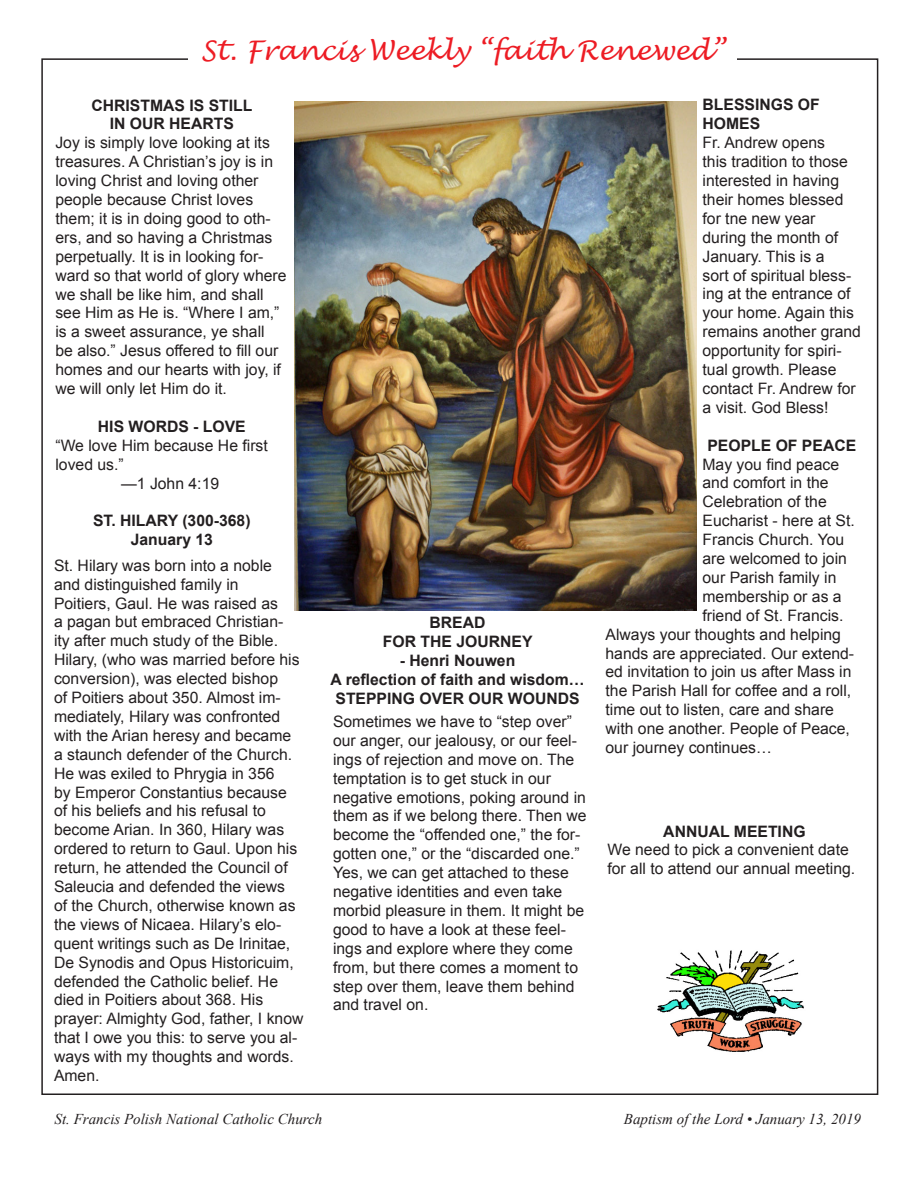
<style>
.page{position:relative;width:918px;height:1188px;background:#fff}
.page>*{position:absolute;margin:0;border:0;box-sizing:border-box;transform-origin:0 0}
.t1{font:italic 27px "Lucida Handwriting";color:#ed1c24}
.OmniPage__2{font:15.75px/18.9px "Arial";color:#231f20}
.OmniPage__12{font:15.75px/18.9px "Arial";color:#231f20}
.OmniPage__261{font:15.75px/18.9px "Arial";color:#231f20}
.OmniPage__11{font:700 15.75px/18.9px "Arial";color:#231f20;text-align:center}
.OmniPage__4{font:15.75px "Arial";color:#231f20}
.OmniPage__10{font:700 15.75px/18.9px "Arial";color:#231f20;text-align:center}
.OmniPage__1{font:700 15.75px/18.9px "Arial";color:#231f20;text-align:center}
.OmniPage__8{font:700 15.75px "Arial";color:#231f20}
.OmniPage__266{font:700 15.75px "Arial";color:#231f20}
.OmniPage__13{font:700 15.75px/18.9px "Arial";color:#231f20}
.OmniPage__3{font:700 15.75px "Arial";color:#231f20}
.t2{font:italic 15px "Times New Roman";color:#231f20}
</style>
<div class="page">
<img style="left:657px;top:950px;width:147px;height:102px">
<img style="left:295px;top:101px;width:401px;height:510px">
<p class="t1" style="left:201px;top:34px;width:526px">St. Francis Weekly “faith Renewed”</p>
<p class="OmniPage__1" style="left:92px;top:96px;width:163px">CHRISTMAS IS STILL<br>IN OUR HEARTS</p>
<p class="OmniPage__2" style="left:55px;top:133px;width:233px">Joy is simply love looking at its treasures. A Christian’s joy is in loving Christ and loving other people because Christ loves them; it is in doing good to oth‑ ers, and so having a Christmas perpetually. It is in looking for‑ ward so that world of glory where we shall be like him, and shall see Him as He is. “Where I am,” is a sweet assurance, ye shall<br>be also.” Jesus offered to fill our homes and our hearts with joy, if we will only let Him do it.</p>
<p class="OmniPage__3" style="left:98px;top:415px;width:149px">HIS WORDS ‑ LOVE</p>
<p class="OmniPage__4" style="left:55px;top:434px;width:214px">“We love Him because He first</p>
<p class="OmniPage__4" style="left:55px;top:453px;width:70px">loved us.”</p>
<p class="OmniPage__4" style="left:121px;top:472px;width:100px">—1 John 4:19</p>
<p class="OmniPage__8" style="left:93px;top:510px;width:159px">ST. HILARY (300‑368)</p>
<p class="OmniPage__8" style="left:131px;top:529px;width:84px">January 13</p>
<p class="OmniPage__2" style="left:54px;top:556px;width:251px">St. Hilary was born into a noble<br>and distinguished family in<br>Poitiers, Gaul. He was raised as<br>a pagan but embraced Christian‑<br>ity after much study of the Bible.<br>Hilary, (who was married before his conversion), was elected bishop<br>of Poitiers about 350. Almost im‑ mediately, Hilary was confronted with the Arian heresy and became a staunch defender of the Church.<br>He was exiled to Phrygia in 356<br>by Emperor Constantius because of his beliefs and his refusal to become Arian. In 360, Hilary was ordered to return to Gaul. Upon his return, he attended the Council of<br>Saleucia and defended the views<br>of the Church, otherwise known as the views of Nicaea. Hilary’s elo‑ quent writings such as De Irinitae,<br>De Synodis and Opus Historicuim, defended the Catholic belief. He died in Poitiers about 368. His prayer: Almighty God, father, I know that I owe you this: to serve you al‑ ways with my thoughts and words.<br>Amen.</p>
<p class="OmniPage__10" style="left:383px;top:614px;width:151px">BREAD<br>FOR THE JOURNEY ‑ Henri Nouwen</p>
<p class="OmniPage__11" style="left:331px;top:670px;width:256px">A reflection of faith and wisdom…<br>STEPPING OVER OUR WOUNDS</p>
<p class="OmniPage__12" style="left:333px;top:712px;width:255px">Sometimes we have to “step over” our anger, our jealousy, or our feel‑ ings of rejection and move on. The temptation is to get stuck in our negative emotions, poking around in them as if we belong there. Then we become the “offended one,” the for‑ gotten one,” or the “discarded one.”<br>Yes, we can get attached to these negative identities and even take morbid pleasure in them. It might be good to have a look at these feel‑ ings and explore where they come from, but there comes a moment to step over them, leave them behind and travel on.</p>
<p class="OmniPage__13" style="left:703px;top:96px;width:119px">BLESSINGS OF<br>HOMES</p>
<p class="OmniPage__2" style="left:703px;top:133px;width:160px">Fr. Andrew opens<br>this tradition to those interested in having their homes blessed for tne new year during the month of<br>January. This is a<br>sort of spiritual bless‑ ing at the entrance of your home. Again this remains another grand opportunity for spiri‑ tual growth. Please contact Fr. Andrew for a visit. God Bless!</p>
<p class="OmniPage__266" style="left:707px;top:434px;width:150px">PEOPLE OF PEACE</p>
<p class="OmniPage__261" style="left:703px;top:455px;width:138px">May you find peace</p>
<p class="OmniPage__261" style="left:703px;top:473px;width:128px">and comfort in the</p>
<p class="OmniPage__261" style="left:703px;top:492px;width:126px">Celebration of the</p>
<p class="OmniPage__261" style="left:703px;top:511px;width:154px">Eucharist ‑ here at St.</p>
<p class="OmniPage__261" style="left:703px;top:530px;width:143px">Francis Church. You</p>
<p class="OmniPage__261" style="left:703px;top:549px;width:146px">are welcomed to join</p>
<p class="OmniPage__261" style="left:703px;top:568px;width:135px">our Parish family in</p>
<p class="OmniPage__261" style="left:703px;top:587px;width:141px">membership or as a</p>
<p class="OmniPage__261" style="left:703px;top:606px;width:142px">friend of St. Francis.</p>
<p class="OmniPage__261" style="left:606px;top:625px;width:237px">Always your thoughts and helping</p>
<p class="OmniPage__261" style="left:606px;top:644px;width:250px">hands are appreciated. Our extend‑</p>
<p class="OmniPage__261" style="left:606px;top:662px;width:247px">ed invitation to join us after Mass in</p>
<p class="OmniPage__261" style="left:606px;top:681px;width:247px">the Parish Hall for coffee and a roll,</p>
<p class="OmniPage__261" style="left:606px;top:700px;width:230px">time out to listen, care and share</p>
<p class="OmniPage__261" style="left:606px;top:719px;width:246px">with one another. People of Peace,</p>
<p class="OmniPage__261" style="left:606px;top:738px;width:168px">our journey continues…</p>
<p class="OmniPage__266" style="left:663px;top:820px;width:144px">ANNUAL MEETING</p>
<p class="OmniPage__261" style="left:608px;top:840px;width:249px">We need to pick a convenient date for all to attend our annual meeting.</p>
<p class="t2" style="left:55px;top:1109px;width:269px">St. Francis Polish National Catholic Church</p>
<p class="t2" style="left:624px;top:1109px;width:239px">Baptism of the Lord • January 13, 2019</p>
</div>
